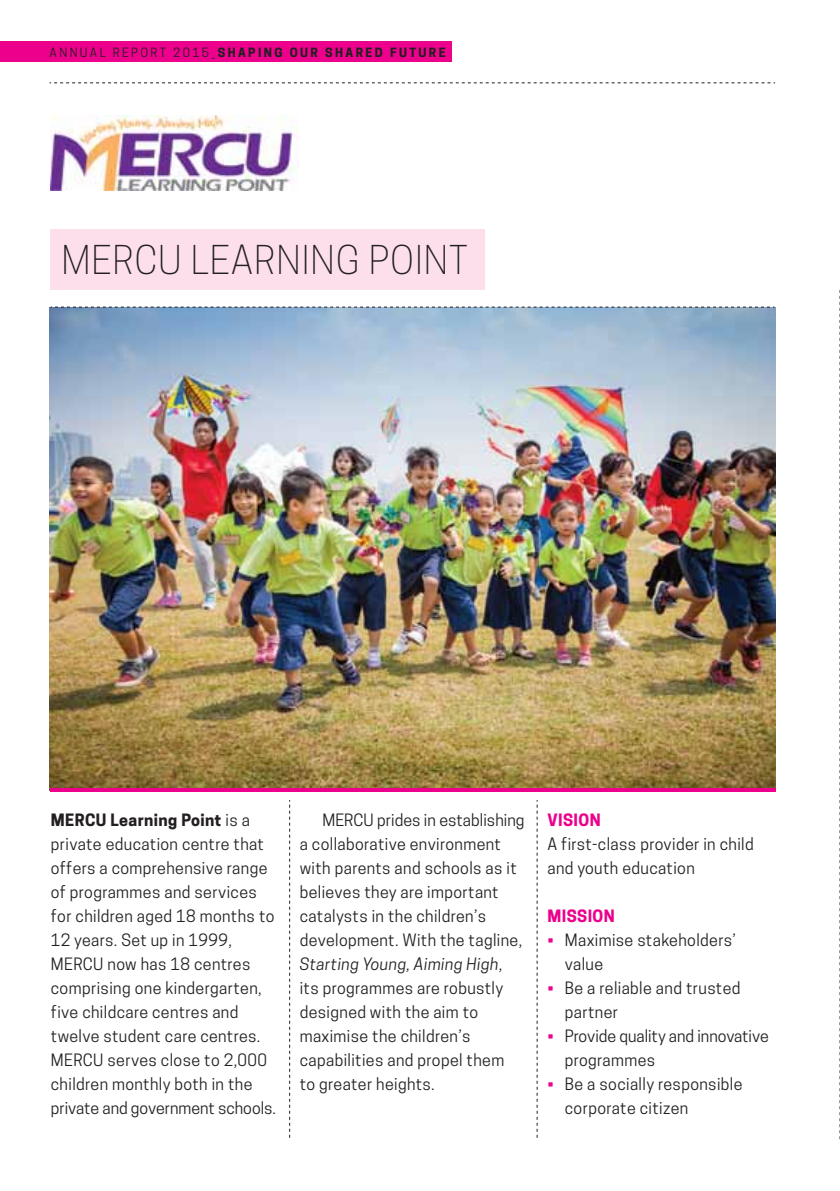
<style>
.page{position:relative;width:840px;height:1191px;background:#fff}
.page>*{position:absolute;margin:0;border:0;box-sizing:border-box;transform-origin:0 0}
.t1{font:300 37.4px "Cooper Hewitt";letter-spacing:.025em;color:#231f20}
.t2{font:16px/24px "Cooper Hewitt";letter-spacing:.025em;color:#231f20}
.t3{font:16px/24px "Cooper Hewitt";color:#231f20}
.t4{font:700 16px "Cooper Hewitt";letter-spacing:.025em;color:#ec008c}
.t5{font:700 12px "Cooper Hewitt";letter-spacing:.2em;color:#231f20}
.s1{font-weight:400}
.s2{font-weight:700}
.s3{font-style:italic}
.s4{color:#ec008c}
</style>
<div class="page">
<svg style="left:839px;top:290px;width:1px;height:849px"></svg>
<div style="left:0;top:41px;width:451px;height:21px;background:#ec008c"></div>
<svg style="left:50px;top:82px;width:724px;height:1px"></svg>
<img style="left:50px;top:307px;width:725px;height:482px">
<div style="left:50px;top:229px;width:434px;height:60px;background:#fcdfeb"></div>
<svg style="left:50px;top:306px;width:724px;height:1px"></svg>
<svg style="left:289px;top:800px;width:1px;height:337px"></svg>
<hr style="left:50px;top:789px;width:725px;height:3px;background:#ec008c">
<svg style="left:536px;top:800px;width:1px;height:337px"></svg>
<img style="left:51px;top:115px;width:247px;height:76px">
<p class="t5" style="left:50px;top:45px;width:397px"><span class="s1">ANNUAL REPORT 2015_</span>SHAPING OUR SHARED FUTURE</p>
<h1 class="t1" style="left:61px;top:238px;width:407px">MERCU LEARNING POINT</h1>
<p class="t2" style="left:51px;top:808px;width:226px"><span class="s2">MERCU Learning Point</span> is a private education centre that offers a comprehensive range of programmes and services for children aged 18 months to<br>12 years. Set up in 1999,<br>MERCU now has 18 centres comprising one kindergarten, five childcare centres and twelve student care centres.<br>MERCU serves close to 2,000 children monthly both in the private and government schools.</p>
<p class="t2" style="left:299px;top:808px;width:226px;text-indent:23px">MERCU prides in establishing a collaborative environment with parents and schools as it believes they are important catalysts in the children’s development. With the tagline,<br><span class="s3">Starting Young, Aiming High</span>, its programmes are robustly designed with the aim to maximise the children’s capabilities and propel them<br>to greater heights.</p>
<p class="t4" style="left:547px;top:810px;width:55px">VISION</p>
<p class="t2" style="left:547px;top:832px;width:208px">A first-class provider in child and youth education</p>
<p class="t4" style="left:547px;top:906px;width:69px">MISSION</p>
<p class="t2" style="left:564px;top:928px;width:172px;text-indent:-17px"><span class="s4">•</span> Maximise stakeholders’ value</p>
<p class="t2" style="left:564px;top:976px;width:177px;text-indent:-17px"><span class="s4">•</span> Be a reliable and trusted partner</p>
<p class="t3" style="left:564px;top:1024px;width:205px;text-indent:-17px"><span class="s4">•</span> Provide quality and innovative programmes</p>
<p class="t2" style="left:564px;top:1072px;width:179px;text-indent:-17px"><span class="s4">•</span> Be a socially responsible corporate citizen</p>
</div>
